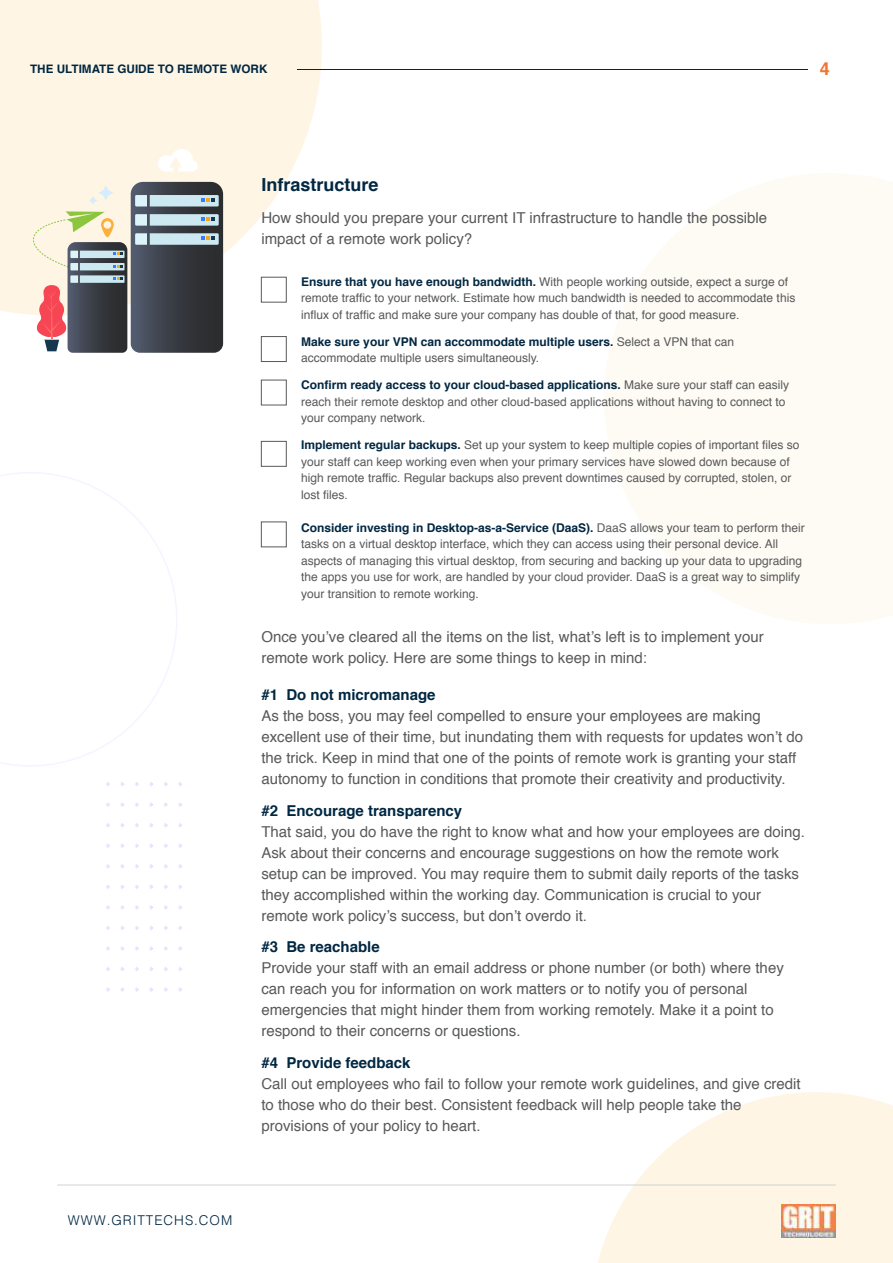
<style>
.page{position:relative;width:893px;height:1263px;background:#fff}
.page>*{position:absolute;margin:0;border:0;box-sizing:border-box;transform-origin:0 0}
.t1{font:700 18px "Helvetica";color:#002742}
.t2{font:700 18px "Helvetica";color:#f07434}
.t3{font:15px/21px "Helvetica";color:#58595b}
.t4{font:700 15px "Helvetica";color:#002742}
.t5{font:300 13.5px "Helvetica";letter-spacing:.07em;color:#002742}
.t6{font:12px/16.5px "Helvetica";color:#58595b}
.t7{font:700 11.7px "Helvetica";color:#002742}
.s1{font-weight:700;color:#002742}
</style>
<div class="page">
<svg style="left:0;top:472px;width:177px;height:294px"></svg>
<svg style="left:0;top:0;width:322px;height:315px;fill:#fef5e4"></svg>
<svg style="left:559px;top:1092px;width:334px;height:171px;fill:#fef5e4"></svg>
<svg style="left:605px;top:173px;width:288px;height:451px;fill:#fefbf4"></svg>
<svg style="left:164px;top:967px;width:4px;height:4px"></svg>
<svg style="left:149px;top:967px;width:4px;height:4px"></svg>
<svg style="left:135px;top:967px;width:4px;height:4px"></svg>
<svg style="left:120px;top:967px;width:4px;height:4px"></svg>
<svg style="left:106px;top:967px;width:4px;height:4px"></svg>
<svg style="left:178px;top:967px;width:4px;height:4px"></svg>
<svg style="left:163px;top:946px;width:5px;height:5px"></svg>
<svg style="left:149px;top:946px;width:4px;height:5px"></svg>
<svg style="left:134px;top:946px;width:5px;height:5px"></svg>
<svg style="left:120px;top:946px;width:4px;height:5px"></svg>
<svg style="left:106px;top:946px;width:4px;height:5px"></svg>
<svg style="left:178px;top:946px;width:4px;height:5px"></svg>
<svg style="left:164px;top:926px;width:4px;height:4px"></svg>
<svg style="left:149px;top:926px;width:4px;height:4px"></svg>
<svg style="left:135px;top:926px;width:4px;height:4px"></svg>
<svg style="left:120px;top:926px;width:4px;height:4px"></svg>
<svg style="left:106px;top:926px;width:4px;height:4px"></svg>
<svg style="left:178px;top:926px;width:4px;height:4px"></svg>
<svg style="left:163px;top:905px;width:5px;height:5px"></svg>
<svg style="left:149px;top:905px;width:4px;height:5px"></svg>
<svg style="left:134px;top:905px;width:5px;height:5px"></svg>
<svg style="left:120px;top:905px;width:4px;height:5px"></svg>
<svg style="left:106px;top:905px;width:4px;height:5px"></svg>
<svg style="left:178px;top:905px;width:4px;height:5px"></svg>
<svg style="left:163px;top:885px;width:5px;height:4px"></svg>
<svg style="left:149px;top:885px;width:4px;height:4px"></svg>
<svg style="left:135px;top:885px;width:4px;height:4px"></svg>
<svg style="left:120px;top:885px;width:4px;height:4px"></svg>
<svg style="left:106px;top:885px;width:4px;height:4px"></svg>
<svg style="left:178px;top:885px;width:4px;height:4px"></svg>
<svg style="left:163px;top:864px;width:5px;height:5px"></svg>
<svg style="left:149px;top:864px;width:4px;height:4px"></svg>
<svg style="left:135px;top:864px;width:4px;height:5px"></svg>
<svg style="left:120px;top:864px;width:4px;height:4px"></svg>
<svg style="left:106px;top:864px;width:4px;height:5px"></svg>
<svg style="left:178px;top:864px;width:4px;height:4px"></svg>
<svg style="left:163px;top:843px;width:5px;height:5px"></svg>
<svg style="left:149px;top:844px;width:4px;height:4px"></svg>
<svg style="left:135px;top:843px;width:4px;height:5px"></svg>
<svg style="left:120px;top:844px;width:4px;height:4px"></svg>
<svg style="left:106px;top:843px;width:4px;height:5px"></svg>
<svg style="left:178px;top:844px;width:4px;height:4px"></svg>
<svg style="left:163px;top:823px;width:5px;height:5px"></svg>
<svg style="left:149px;top:823px;width:4px;height:4px"></svg>
<svg style="left:135px;top:823px;width:4px;height:5px"></svg>
<svg style="left:120px;top:823px;width:4px;height:4px"></svg>
<svg style="left:106px;top:823px;width:4px;height:5px"></svg>
<svg style="left:178px;top:823px;width:4px;height:4px"></svg>
<svg style="left:163px;top:802px;width:5px;height:5px"></svg>
<svg style="left:149px;top:803px;width:4px;height:4px"></svg>
<svg style="left:134px;top:802px;width:5px;height:5px"></svg>
<svg style="left:120px;top:803px;width:4px;height:4px"></svg>
<svg style="left:106px;top:802px;width:4px;height:5px"></svg>
<svg style="left:178px;top:802px;width:4px;height:5px"></svg>
<svg style="left:163px;top:987px;width:5px;height:5px"></svg>
<svg style="left:149px;top:987px;width:4px;height:5px"></svg>
<svg style="left:134px;top:987px;width:5px;height:5px"></svg>
<svg style="left:120px;top:987px;width:4px;height:5px"></svg>
<svg style="left:106px;top:987px;width:4px;height:5px"></svg>
<svg style="left:178px;top:987px;width:4px;height:5px"></svg>
<svg style="left:163px;top:782px;width:5px;height:4px"></svg>
<svg style="left:149px;top:782px;width:4px;height:4px"></svg>
<svg style="left:135px;top:782px;width:4px;height:4px"></svg>
<svg style="left:120px;top:782px;width:4px;height:4px"></svg>
<svg style="left:106px;top:782px;width:4px;height:4px"></svg>
<svg style="left:178px;top:782px;width:4px;height:4px"></svg>
<hr style="left:57px;top:1185px;width:779px;height:1px;background:#d0d2d3">
<div style="left:261px;top:277px;width:25px;height:25px;border:1px solid #58595b"></div>
<div style="left:261px;top:441px;width:25px;height:25px;border:1px solid #58595b"></div>
<svg style="left:33px;top:182px;width:190px;height:171px;background:#868584"></svg>
<svg style="left:158px;top:149px;width:40px;height:23px"></svg>
<div style="left:261px;top:336px;width:25px;height:26px;border:1px solid #58595b"></div>
<img style="left:781px;top:1204px;width:55px;height:33px">
<hr style="left:297px;top:70px;width:511px;height:1px;background:#1e134e">
<p class="t7" style="left:30px;top:60px;width:239px">THE ULTIMATE GUIDE TO REMOTE WORK</p>
<p class="t2" style="left:820px;top:54px;width:12px">4</p>
<p class="t1" style="left:261px;top:170px;width:119px">Infrastructure</p>
<p class="t3" style="left:261px;top:208px;width:507px">How should you prepare your current IT infrastructure to handle the possible impact of a remote work policy?</p>
<p class="t6" style="left:301px;top:274px;width:495px"><span class="s1">Ensure that you have enough bandwidth.</span> With people working outside, expect a surge of remote traffic to your network. Estimate how much bandwidth is needed to accommodate this influx of traffic and make sure your company has double of that, for good measure.</p>
<p class="t6" style="left:301px;top:334px;width:434px"><span class="s1">Make sure your VPN can accommodate multiple users.</span> Select a VPN that can accommodate multiple users simultaneously.</p>
<p class="t6" style="left:301px;top:377px;width:489px"><span class="s1">Confirm ready access to your cloud-based applications.</span> Make sure your staff can easily reach their remote desktop and other cloud-based applications without having to connect to your company network.</p>
<p class="t6" style="left:301px;top:437px;width:500px"><span class="s1">Implement regular backups.</span> Set up your system to keep multiple copies of important files so your staff can keep working even when your primary services have slowed down because of high remote traffic. Regular backups also prevent downtimes caused by corrupted, stolen, or lost files.</p>
<p class="t6" style="left:301px;top:520px;width:505px"><span class="s1">Consider investing in Desktop-as-a-Service (DaaS).</span> DaaS allows your team to perform their tasks on a virtual desktop interface, which they can access using their personal device. All aspects of managing this virtual desktop, from securing and backing up your data to upgrading the apps you use for work, are handled by your cloud provider. DaaS is a great way to simplify your transition to remote working.</p>
<p class="t3" style="left:261px;top:627px;width:504px">Once you’ve cleared all the items on the list, what’s left is to implement your remote work policy. Here are some things to keep in mind:</p>
<p class="t4" style="left:261px;top:683px;width:176px">#1 Do not micromanage</p>
<p class="t3" style="left:261px;top:706px;width:543px">As the boss, you may feel compelled to ensure your employees are making excellent use of their time, but inundating them with requests for updates won’t do the trick. Keep in mind that one of the points of remote work is granting your staff autonomy to function in conditions that promote their creativity and productivity.</p>
<p class="t4" style="left:261px;top:798px;width:202px">#2 Encourage transparency</p>
<p class="t3" style="left:261px;top:821px;width:545px">That said, you do have the right to know what and how your employees are doing.<br>Ask about their concerns and encourage suggestions on how the remote work setup can be improved. You may require them to submit daily reports of the tasks they accomplished within the working day. Communication is crucial to your remote work policy’s success, but don’t overdo it.</p>
<p class="t4" style="left:261px;top:935px;width:120px">#3 Be reachable</p>
<p class="t3" style="left:261px;top:958px;width:524px">Provide your staff with an email address or phone number (or both) where they can reach you for information on work matters or to notify you of personal emergencies that might hinder them from working remotely. Make it a point to respond to their concerns or questions.</p>
<p class="t4" style="left:261px;top:1050px;width:151px">#4 Provide feedback</p>
<p class="t3" style="left:261px;top:1073px;width:541px">Call out employees who fail to follow your remote work guidelines, and give credit to those who do their best. Consistent feedback will help people take the provisions of your policy to heart.</p>
<p class="t5" style="left:68px;top:1209px;width:166px">WWW.GRITTECHS.COM</p>
</div>
